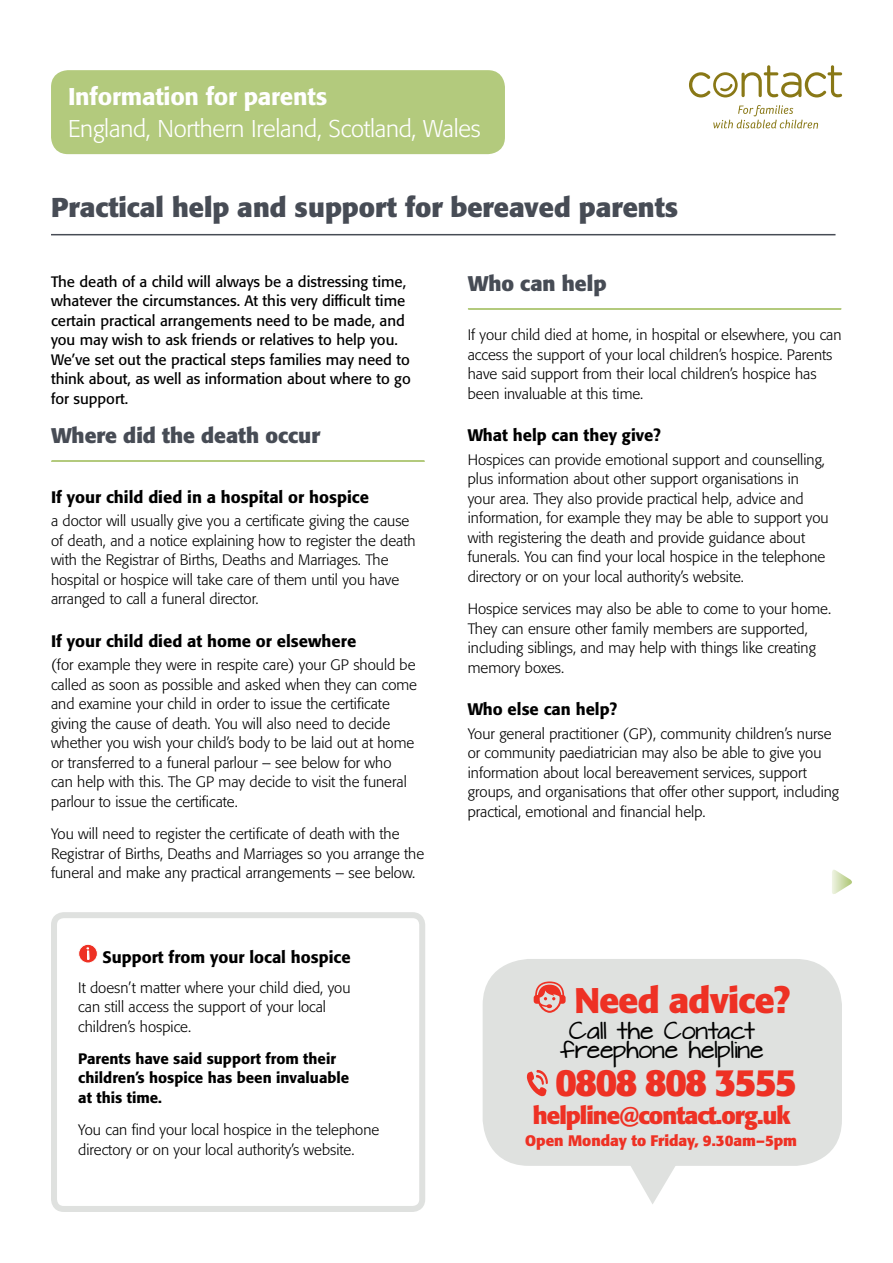
<style>
.page{position:relative;width:893px;height:1263px;background:#fff}
.page>*{position:absolute;margin:0;border:0;box-sizing:border-box;transform-origin:0 0}
.t1{font:700 37.8px "Formata BQ";letter-spacing:-.05em;color:#ee3124}
.t2{font:700 35.25px "Formata BQ";letter-spacing:-.02em;color:#ee3124}
.t3{font:700 27px "Formata BQ";color:#474c55}
.t4{font:300 24px "Formata BQ";letter-spacing:-.01em;color:#fff}
.t5{font:700 24px "Formata BQ";letter-spacing:-.04em;color:#ee3124}
.t6{font:500 24px "Formata BQ";letter-spacing:-.01em;color:#fff}
.t7{font:700 21px "Formata BQ";color:#474c55}
.t8{font:20.7px/18.9px "Architects Daughter";color:#000;text-align:center}
.t9{font:500 16.5px "Formata BQ";color:#000}
.t10{font:700 15.15px "Formata BQ";color:#ee3124}
.t11{font:300 15px/19.5px "Formata BQ";color:#000}
.t12{font:15px/19.5px "Formata BQ";color:#000}
.t13{font:500 15px/19.5px "Formata BQ";color:#000}
</style>
<div class="page">
<hr style="left:51px;top:234px;width:784px;height:1px;background:#474c55">
<svg style="left:52px;top:460px;width:372px;height:2px"></svg>
<svg style="left:468px;top:308px;width:373px;height:2px"></svg>
<svg style="left:631px;top:1166px;width:44px;height:38px"></svg>
<svg style="left:689px;top:65px;width:153px;height:32px"></svg>
<svg style="left:713px;top:105px;width:105px;height:24px"></svg>
<div style="left:51px;top:70px;width:454px;height:84px;background:#b3ca7d;border-radius:17px"></div>
<svg style="left:832px;top:870px;width:20px;height:24px"></svg>
<div style="left:483px;top:959px;width:359px;height:207px;background:#dfe1df;border-radius:46px"></div>
<svg style="left:534px;top:981px;width:32px;height:32px"></svg>
<svg style="left:526px;top:1070px;width:22px;height:27px"></svg>
<svg style="left:78px;top:944px;width:20px;height:19px"></svg>
<div style="left:51px;top:912px;width:374px;height:300px;border:6px solid #dfe1df;border-radius:10px"></div>
<h3 class="t6" style="left:68px;top:82px;width:261px">Information for parents</h3>
<h3 class="t4" style="left:68px;top:115px;width:414px">England, Northern Ireland, Scotland, Wales</h3>
<h3 class="t3" style="left:51px;top:190px;width:629px">Practical help and support for bereaved parents</h3>
<p class="t12" style="left:51px;top:271px;width:361px">The death of a child will always be a distressing time, whatever the circumstances. At this very difficult time certain practical arrangements need to be made, and you may wish to ask friends or relatives to help you.<br>We’ve set out the practical steps families may need to think about, as well as information about where to go for support.</p>
<h3 class="t7" style="left:51px;top:423px;width:271px">Where did the death occur</h3>
<p class="t9" style="left:51px;top:487px;width:319px">If your child died in a hospital or hospice</p>
<p class="t11" style="left:51px;top:511px;width:366px">a doctor will usually give you a certificate giving the cause of death, and a notice explaining how to register the death with the Registrar of Births, Deaths and Marriages. The hospital or hospice will take care of them until you have arranged to call a funeral director.</p>
<p class="t9" style="left:51px;top:631px;width:307px">If your child died at home or elsewhere</p>
<p class="t11" style="left:51px;top:655px;width:368px">(for example they were in respite care) your GP should be called as soon as possible and asked when they can come and examine your child in order to issue the certificate giving the cause of death. You will also need to decide whether you wish your child’s body to be laid out at home or transferred to a funeral parlour – see below for who can help with this. The GP may decide to visit the funeral parlour to issue the certificate.</p>
<p class="t11" style="left:51px;top:824px;width:375px">You will need to register the certificate of death with the<br>Registrar of Births, Deaths and Marriages so you arrange the funeral and make any practical arrangements – see below.</p>
<p class="t9" style="left:103px;top:947px;width:250px">Support from your local hospice</p>
<p class="t11" style="left:78px;top:978px;width:274px">It doesn’t matter where your child died, you can still access the support of your local children’s hospice.</p>
<p class="t13" style="left:78px;top:1049px;width:273px">Parents have said support from their children’s hospice has been invaluable at this time.</p>
<p class="t11" style="left:78px;top:1120px;width:303px">You can find your local hospice in the telephone directory or on your local authority’s website.</p>
<h3 class="t7" style="left:468px;top:270px;width:140px">Who can help</h3>
<p class="t11" style="left:468px;top:325px;width:375px">If your child died at home, in hospital or elsewhere, you can access the support of your local children’s hospice. Parents have said support from their local children’s hospice has been invaluable at this time.</p>
<p class="t9" style="left:468px;top:425px;width:195px">What help can they give?</p>
<p class="t11" style="left:468px;top:450px;width:362px">Hospices can provide emotional support and counselling, plus information about other support organisations in your area. They also provide practical help, advice and information, for example they may be able to support you with registering the death and provide guidance about funerals. You can find your local hospice in the telephone directory or on your local authority’s website.</p>
<p class="t11" style="left:468px;top:599px;width:365px">Hospice services may also be able to come to your home.<br>They can ensure other family members are supported, including siblings, and may help with things like creating memory boxes.</p>
<p class="t9" style="left:468px;top:699px;width:151px">Who else can help?</p>
<p class="t11" style="left:468px;top:724px;width:373px">Your general practitioner (GP), community children’s nurse or community paediatrician may also be able to give you information about local bereavement services, support groups, and organisations that offer other support, including practical, emotional and financial help.</p>
<h2 class="t2" style="left:574px;top:978px;width:217px">Need advice?</h2>
<h3 class="t8" style="left:560px;top:1023px;width:205px">Call the Contact freephone helpline</h3>
<h1 class="t1" style="left:555px;top:1059px;width:243px">0808 808 3555</h1>
<h3 class="t5" style="left:533px;top:1100px;width:260px">helpline@contact.org.uk</h3>
<p class="t10" style="left:525px;top:1131px;width:273px">Open Monday to Friday, 9.30am–5pm</p>
</div>
